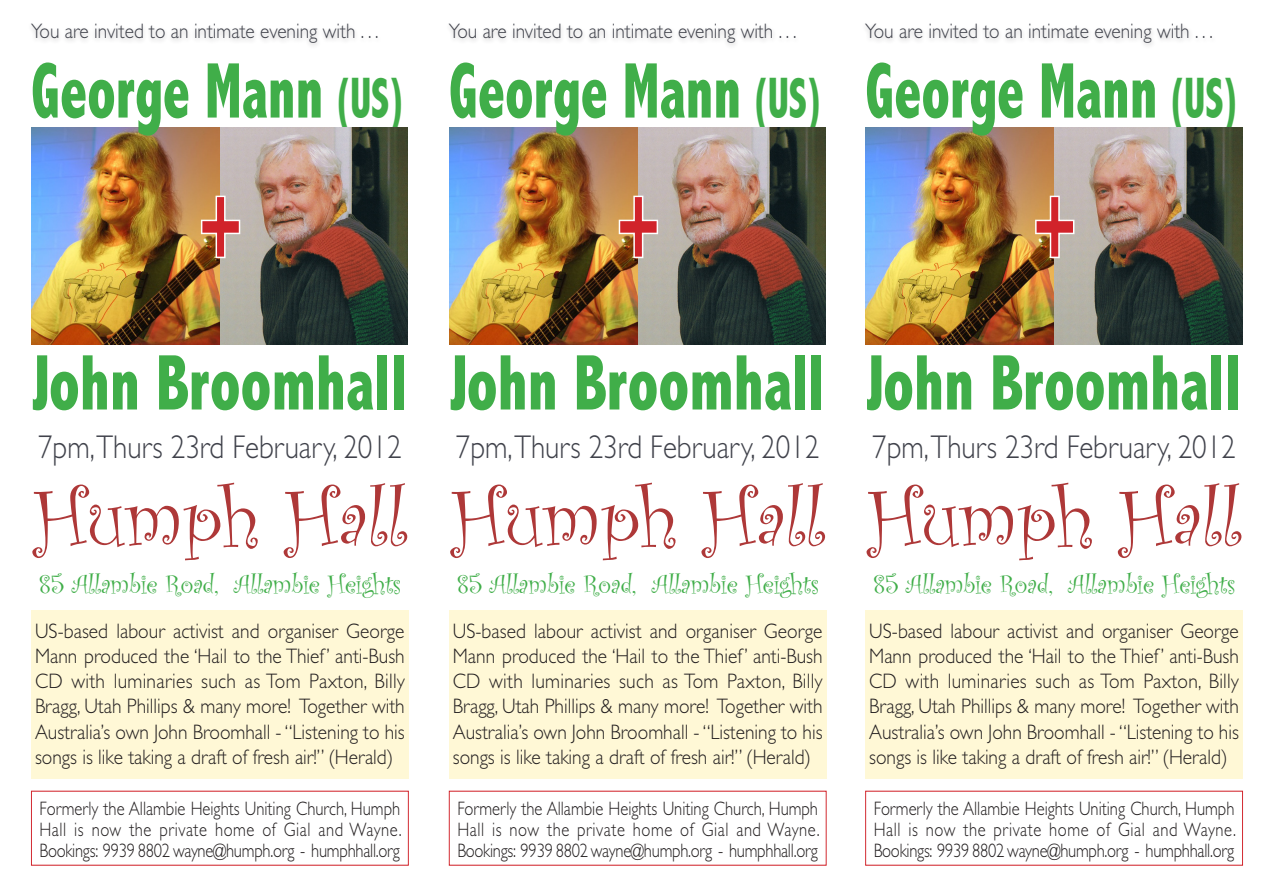
<style>
.page{position:relative;width:1263px;height:893px;background:#fff}
.page>*{position:absolute;margin:0;border:0;box-sizing:border-box;transform-origin:0 0}
.t1{font:800 condensed 109.5px "Abadi";color:#d1232a;scale:.61 1}
.t2{font:82.05px "Curlz";color:#ae3838}
.t3{font:800 condensed 79.5px "Abadi";color:#40ae49;scale:.73 1}
.t4{font:800 condensed 79.5px "Abadi";color:#40ae49;scale:.79 1}
.t5{font:300 33px "Gill Sans";color:#40424b;scale:.88 1}
.t6{font:27px "Curlz";letter-spacing:-.01em;color:#40ae49}
.t7{font:300 21px/25.2px "Gill Sans";color:#231f20;text-align:justify;scale:.92 1}
.t8{font:300 21px "Gill Sans";color:#40424b;scale:.92 1}
.t9{font:300 19.5px/21px "Gill Sans";letter-spacing:-.015em;color:#231f20;text-align:justify;scale:.85 1}
.s1{font-size:58.5px}
</style>
<div class="page">
<div style="left:31px;top:611px;width:378px;height:168px;background:#fff8d6"></div>
<img style="left:32px;top:128px;width:376px;height:216px">
<svg style="left:199px;top:194px;width:43px;height:66px;background:#c7af92"></svg>
<div style="left:449px;top:611px;width:377px;height:168px;background:#fff8d6"></div>
<img style="left:449px;top:128px;width:377px;height:216px">
<svg style="left:617px;top:194px;width:43px;height:66px;background:#c7af92"></svg>
<div style="left:861px;top:21px;width:355px;height:28px;background:#231f20;opacity:.25"></div>
<div style="left:865px;top:611px;width:378px;height:168px;background:#fff8d6"></div>
<img style="left:866px;top:128px;width:376px;height:216px">
<svg style="left:1033px;top:194px;width:43px;height:66px;background:#c8b093"></svg>
<p class="t8" style="left:31px;top:20px;width:379px">You are invited to an intimate evening with . . .</p>
<p class="t3" style="left:31px;top:45px;width:516px">George Mann <span class="s1">(US)</span></p>
<p class="t1" style="left:198px;top:163px;width:75px">+</p>
<p class="t4" style="left:31px;top:337px;width:477px">John Broomhall</p>
<p class="t5" style="left:38px;top:428px;width:415px">7pm,Thurs 23rd February, 2012</p>
<p class="t2" style="left:33px;top:460px;width:375px">Humph Hall</p>
<p class="t6" style="left:39px;top:566px;width:364px">85 Allambie Road, Allambie Heights</p>
<p class="t7" style="left:35px;top:618px;width:403px">US-based labour activist and organiser George Mann produced the ‘Hail to the Thief’ anti-Bush CD with luminaries such as Tom Paxton, Billy Bragg, Utah Phillips &amp; many more! Together with Australia’s own John Broomhall - “Listening to his songs is like taking a draft of fresh air!” (Herald)</p>
<p class="t9" style="left:40px;top:798px;width:428px">Formerly the Allambie Heights Uniting Church, Humph Hall is now the private home of Gial and Wayne.<br>Bookings: 9939 8802 wayne@humph.org - humphhall.org</p>
<p class="t8" style="left:449px;top:20px;width:379px">You are invited to an intimate evening with . . .</p>
<p class="t3" style="left:449px;top:45px;width:516px">George Mann <span class="s1">(US)</span></p>
<p class="t1" style="left:616px;top:163px;width:75px">+</p>
<p class="t4" style="left:449px;top:337px;width:477px">John Broomhall</p>
<p class="t5" style="left:456px;top:428px;width:415px">7pm,Thurs 23rd February, 2012</p>
<p class="t2" style="left:451px;top:460px;width:375px">Humph Hall</p>
<p class="t6" style="left:457px;top:566px;width:364px">85 Allambie Road, Allambie Heights</p>
<p class="t7" style="left:453px;top:618px;width:403px">US-based labour activist and organiser George Mann produced the ‘Hail to the Thief’ anti-Bush CD with luminaries such as Tom Paxton, Billy Bragg, Utah Phillips &amp; many more! Together with Australia’s own John Broomhall - “Listening to his songs is like taking a draft of fresh air!” (Herald)</p>
<p class="t9" style="left:457px;top:798px;width:428px">Formerly the Allambie Heights Uniting Church, Humph Hall is now the private home of Gial and Wayne.<br>Bookings: 9939 8802 wayne@humph.org - humphhall.org</p>
<p class="t8" style="left:865px;top:20px;width:379px">You are invited to an intimate evening with . . .</p>
<p class="t3" style="left:865px;top:45px;width:516px">George Mann <span class="s1">(US)</span></p>
<p class="t1" style="left:1032px;top:163px;width:75px">+</p>
<p class="t4" style="left:865px;top:337px;width:477px">John Broomhall</p>
<p class="t5" style="left:872px;top:428px;width:415px">7pm,Thurs 23rd February, 2012</p>
<p class="t2" style="left:867px;top:460px;width:375px">Humph Hall</p>
<p class="t6" style="left:873px;top:566px;width:364px">85 Allambie Road, Allambie Heights</p>
<p class="t7" style="left:869px;top:618px;width:403px">US-based labour activist and organiser George Mann produced the ‘Hail to the Thief’ anti-Bush CD with luminaries such as Tom Paxton, Billy Bragg, Utah Phillips &amp; many more! Together with Australia’s own John Broomhall - “Listening to his songs is like taking a draft of fresh air!” (Herald)</p>
<p class="t9" style="left:874px;top:798px;width:428px">Formerly the Allambie Heights Uniting Church, Humph Hall is now the private home of Gial and Wayne.<br>Bookings: 9939 8802 wayne@humph.org - humphhall.org</p>
</div>
